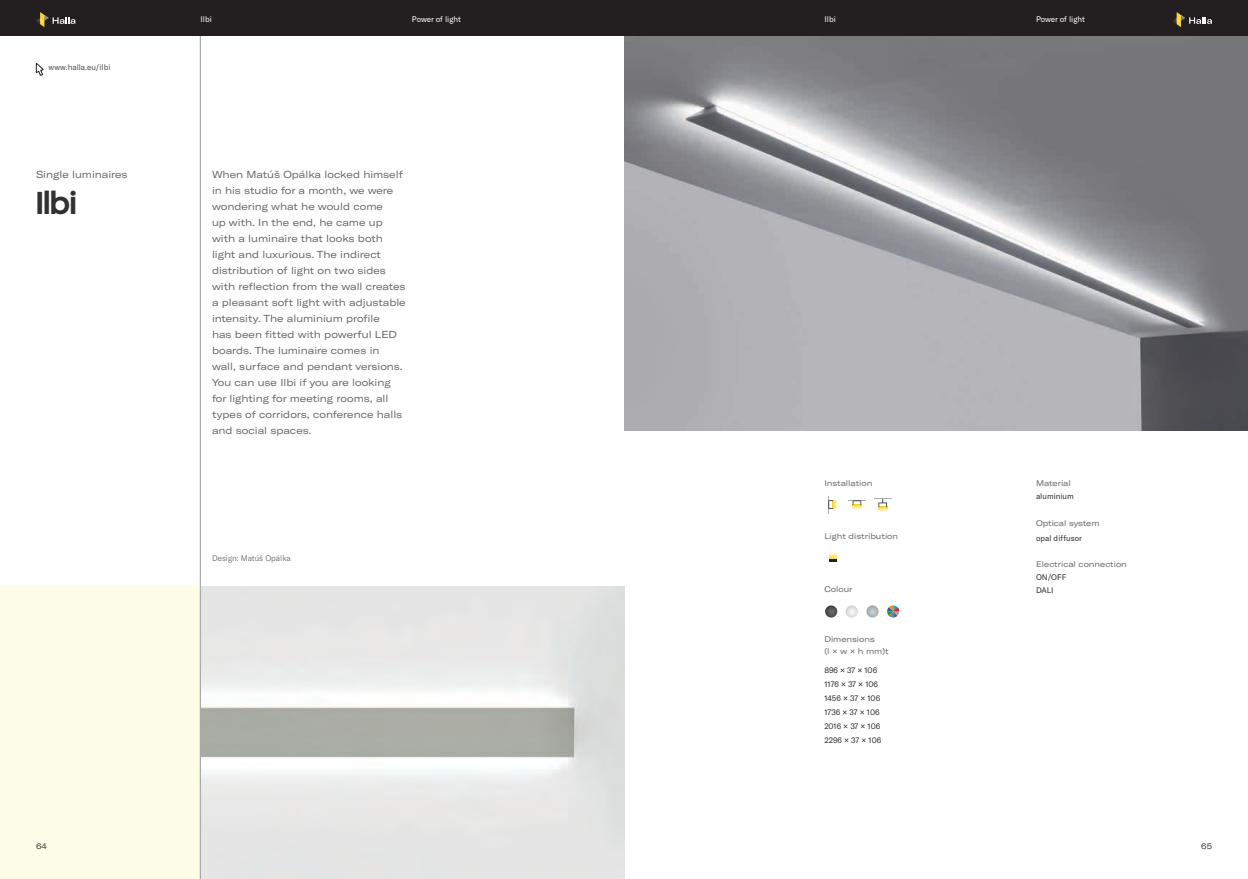
<style>
.page{position:relative;width:1248px;height:879px;background:#fff}
.page>*{position:absolute;margin:0;border:0;box-sizing:border-box;transform-origin:0 0}
.t1{font:500 32px "Platform";color:#323031}
.t2{font:expanded 10px/16px "GT America";color:#636466}
.t3{font:expanded 8px/12px "GT America";color:#636466}
.t4{font:8px/14px "GT America";color:#323031}
.t5{font:8px "GT America";color:#fff}
.t6{font:300 8px "GT America";color:#636466}
.t7{font:300 8px "GT America";color:#323031}
.t8{font:expanded 8px "GT America";color:#323031}
</style>
<div class="page">
<div style="left:0;top:586px;width:200px;height:293px;background:#fdfce6"></div>
<div style="left:0;top:0;width:1247px;height:36px;background:#231f20"></div>
<svg style="left:36px;top:12px;width:39px;height:15px"></svg>
<svg style="left:1173px;top:12px;width:38px;height:15px"></svg>
<svg style="left:36px;top:63px;width:8px;height:13px"></svg>
<hr style="left:200px;top:36px;width:1px;height:843px;background:#96989b">
<img style="left:624px;top:36px;width:623px;height:395px">
<svg style="left:887px;top:605px;width:12px;height:12px"></svg>
<svg style="left:846px;top:605px;width:11px;height:12px"></svg>
<svg style="left:825px;top:605px;width:12px;height:12px"></svg>
<svg style="left:866px;top:605px;width:12px;height:12px"></svg>
<svg style="left:829px;top:552px;width:7px;height:10px"></svg>
<svg style="left:828px;top:496px;width:9px;height:17px"></svg>
<svg style="left:874px;top:498px;width:17px;height:14px"></svg>
<svg style="left:848px;top:500px;width:17px;height:10px"></svg>
<p class="t7" style="left:49px;top:62px;width:63px">www.halla.eu/ilbi</p>
<p class="t2" style="left:36px;top:167px;width:93px">Single luminaires</p>
<h1 class="t1" style="left:36px;top:180px;width:42px">Ilbi</h1>
<p class="t5" style="left:200px;top:14px;width:13px">Ilbi</p>
<p class="t5" style="left:824px;top:14px;width:13px">Ilbi</p>
<p class="t5" style="left:412px;top:14px;width:50px">Power of light</p>
<p class="t5" style="left:1035px;top:14px;width:50px">Power of light</p>
<p class="t2" style="left:212px;top:167px;width:195px">When Matúš Opálka locked himself in his studio for a month, we were wondering what he would come<br>up with. In the end, he came up with a luminaire that looks both light and luxurious. The indirect distribution of light on two sides with reflection from the wall creates a pleasant soft light with adjustable intensity. The aluminium profile<br>has been fitted with powerful LED boards. The luminaire comes in wall, surface and pendant versions.<br>You can use Ilbi if you are looking for lighting for meeting rooms, all types of corridors, conference halls and social spaces.</p>
<p class="t6" style="left:212px;top:553px;width:80px">Design: Matúš Opálka</p>
<p class="t3" style="left:824px;top:477px;width:49px">Installation</p>
<p class="t3" style="left:824px;top:530px;width:75px">Light distribution</p>
<p class="t3" style="left:824px;top:583px;width:30px">Colour</p>
<p class="t3" style="left:824px;top:633px;width:66px">Dimensions<br>(l × w × h mm)t</p>
<p class="t4" style="left:824px;top:663px;width:58px">896 × 37 × 106<br>1176 × 37 × 106<br>1456 × 37 × 106<br>1736 × 37 × 106<br>2016 × 37 × 106<br>2296 × 37 × 106</p>
<p class="t3" style="left:1035px;top:477px;width:36px">Material</p>
<p class="t4" style="left:1035px;top:489px;width:39px">aluminium</p>
<p class="t3" style="left:1035px;top:517px;width:65px">Optical system</p>
<p class="t4" style="left:1035px;top:531px;width:48px">opal diffusor</p>
<p class="t3" style="left:1035px;top:558px;width:92px">Electrical connection</p>
<p class="t4" style="left:1035px;top:571px;width:32px;line-height:13px">ON/OFF<br>DALI</p>
<p class="t8" style="left:36px;top:842px;width:12px">64</p>
<p class="t8" style="left:1201px;top:842px;width:12px">65</p>
</div>
